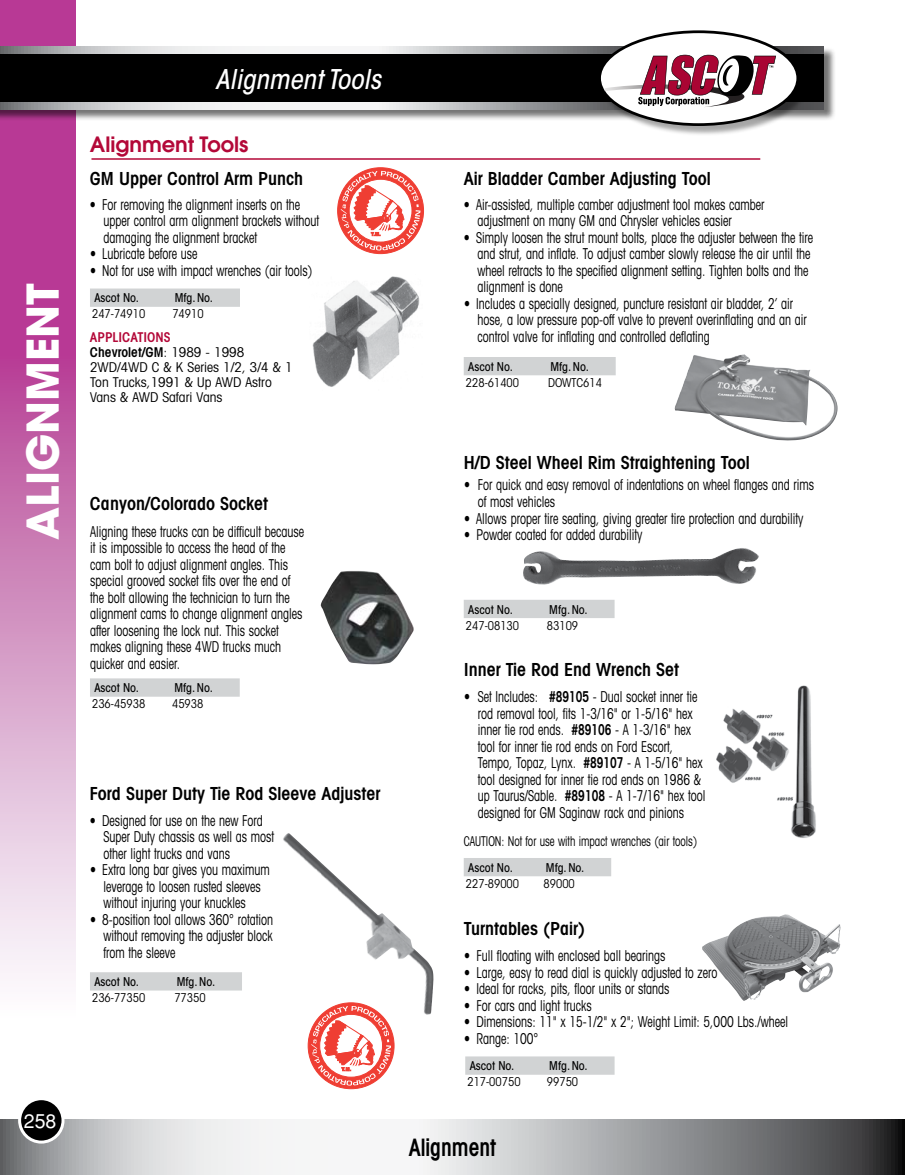
<style>
.page{position:relative;width:905px;height:1175px;background:#fff}
.page>*{position:absolute;margin:0;border:0;box-sizing:border-box;transform-origin:0 0}
.t1{font:43.5px "ITC Avant Garde MM 740 750";color:#fff}
.t2{font:27px "ITC Avant Garde MM Oblique 455 450";color:#fff}
.t3{font:600 condensed 24px "Avant Garde";color:#000;scale:.9 1}
.t4{font:600 21px "Avant Garde";color:#b30838}
.t5{font:19.5px "Helvetica";color:#fff}
.t6{font:600 condensed 18px "Avant Garde";color:#000}
.t7{font:condensed 15px/16.5px "Avant Garde";color:#000;scale:.8 1}
.t8{font:condensed 13.5px/15px "Avant Garde";color:#000}
.t9{font:condensed 13.5px "Avant Garde";color:#000;scale:.8 1}
.t10{font:12px "ITC Avant Garde MM 455 450";color:#000}
.t11{font:12px "ITC Avant Garde MM 325 450";color:#000}
.s1{font-weight:600;color:#b30838}
.s2{font-weight:600}
</style>
<div class="page">
<svg style="left:0;top:0;width:75px;height:979px;background:#cd7fb8"></svg>
<svg style="left:0;top:1119px;width:904px;height:55px"></svg>
<div style="left:0;top:47px;width:835px;height:74px;background:#000;opacity:.55"></div>
<svg style="left:0;top:46px;width:823px;height:63px"></svg>
<div style="left:0;top:54px;width:824px;height:47px;background:#000"></div>
<div style="left:20px;top:1098px;width:43px;height:44px;background:#000;border-radius:50%"></div>
<div style="left:18px;top:1097px;width:46px;height:46px;border:3px solid #fff;border-radius:50%"></div>
<div style="left:599px;top:32px;width:210px;height:105px;background:#000;opacity:.35"></div>
<div style="left:599px;top:32px;width:198px;height:93px;background:#fff;border-radius:50%"></div>
<div style="left:598px;top:30px;width:201px;height:96px;border:3px solid #000;border-radius:50%"></div>
<svg style="left:604px;top:55px;width:172px;height:52px"></svg>
<hr style="left:904px;top:1119px;width:1px;height:55px;background:#050505">
<img style="left:716px;top:685px;width:100px;height:153px">
<img style="left:523px;top:548px;width:236px;height:37px">
<img style="left:283px;top:833px;width:150px;height:182px">
<img style="left:674px;top:354px;width:163px;height:87px">
<img style="left:312px;top:276px;width:108px;height:111px">
<img style="left:320px;top:571px;width:94px;height:93px">
<hr style="left:91px;top:158px;width:669px;height:2px;background:#b30838">
<div style="left:90px;top:288px;width:150px;height:19px;background:#d1d3d4"></div>
<div style="left:464px;top:600px;width:150px;height:18px;background:#d1d3d4"></div>
<div style="left:464px;top:357px;width:151px;height:18px;background:#d1d3d4"></div>
<div style="left:465px;top:1056px;width:149px;height:18px;background:#d1d3d4"></div>
<div style="left:464px;top:858px;width:147px;height:18px;background:#d1d3d4"></div>
<div style="left:90px;top:972px;width:152px;height:18px;background:#d1d3d4"></div>
<div style="left:90px;top:678px;width:150px;height:18px;background:#d1d3d4"></div>
<div style="left:337px;top:168px;width:86px;height:86px;background:#ef3e33;border-radius:50%"></div>
<svg style="left:341px;top:171px;width:79px;height:79px"></svg>
<svg style="left:302px;top:999px;width:94px;height:97px"></svg>
<svg style="left:311px;top:1006px;width:80px;height:79px"></svg>
<img style="left:702px;top:914px;width:139px;height:86px">
<h1 class="t1" style="left:18px;top:539px;width:257px;rotate:-90deg">ALIGNMENT</h1>
<h3 class="t5" style="left:24px;top:1109px;width:34px">258</h3>
<h2 class="t2" style="left:215px;top:61px;width:167px">Alignment Tools</h2>
<h3 class="t4" style="left:90px;top:131px;width:160px">Alignment Tools</h3>
<p class="t6" style="left:90px;top:167px;width:215px">GM Upper Control Arm Punch</p>
<p class="t7" style="left:103px;top:196px;width:271px;text-indent:-14px">• For removing the alignment inserts on the upper control arm alignment brackets without damaging the alignment bracket</p>
<p class="t7" style="left:90px;top:245px;width:136px">• Lubricate before use</p>
<p class="t7" style="left:90px;top:262px;width:280px">• Not for use with impact wrenches (air tools)</p>
<p class="t10" style="left:94px;top:291px;width:46px">Ascot No.</p>
<p class="t10" style="left:175px;top:291px;width:40px">Mfg. No.</p>
<p class="t11" style="left:92px;top:307px;width:55px">247-74910</p>
<p class="t11" style="left:172px;top:307px;width:33px">74910</p>
<p class="t8" style="left:90px;top:330px;width:204px"><span class="s1">APPLICATIONS<br></span><span class="s2">Chevrolet/GM</span>: 1989 - 1998<br>2WD/4WD C &amp; K Series 1/2, 3/4 &amp; 1<br>Ton Trucks,1991 &amp; Up AWD Astro<br>Vans &amp; AWD Safari Vans</p>
<p class="t6" style="left:90px;top:492px;width:179px">Canyon/Colorado Socket</p>
<p class="t7" style="left:90px;top:523px;width:269px">Aligning these trucks can be difficult because it is impossible to access the head of the cam bolt to adjust alignment angles. This special grooved socket fits over the end of the bolt allowing the technician to turn the alignment cams to change alignment angles after loosening the lock nut. This socket makes aligning these 4WD trucks much quicker and easier.</p>
<p class="t10" style="left:94px;top:681px;width:46px">Ascot No.</p>
<p class="t10" style="left:174px;top:681px;width:40px">Mfg. No.</p>
<p class="t11" style="left:92px;top:697px;width:55px">236-45938</p>
<p class="t11" style="left:172px;top:697px;width:33px">45938</p>
<p class="t6" style="left:90px;top:782px;width:292px">Ford Super Duty Tie Rod Sleeve Adjuster</p>
<p class="t7" style="left:103px;top:811px;width:215px;text-indent:-14px">• Designed for use on the new Ford<br>Super Duty chassis as well as most other light trucks and vans</p>
<p class="t7" style="left:103px;top:861px;width:209px;text-indent:-14px">• Extra long bar gives you maximum leverage to loosen rusted sleeves without injuring your knuckles</p>
<p class="t7" style="left:104px;top:910px;width:213px;text-align:justify;text-indent:-14px">• 8-position tool allows 360° rotation without removing the adjuster block from the sleeve</p>
<p class="t10" style="left:94px;top:974px;width:46px">Ascot No.</p>
<p class="t10" style="left:177px;top:974px;width:40px">Mfg. No.</p>
<p class="t11" style="left:92px;top:990px;width:55px">236-77350</p>
<p class="t11" style="left:174px;top:990px;width:33px">77350</p>
<p class="t6" style="left:463px;top:167px;width:249px">Air Bladder Camber Adjusting Tool</p>
<p class="t7" style="left:477px;top:196px;width:360px;text-indent:-14px">• Air-assisted, multiple camber adjustment tool makes camber adjustment on many GM and Chrysler vehicles easier</p>
<p class="t7" style="left:477px;top:229px;width:421px;text-indent:-14px">• Simply loosen the strut mount bolts, place the adjuster between the tire and strut, and inflate. To adjust camber slowly release the air until the wheel retracts to the specified alignment setting. Tighten bolts and the alignment is done</p>
<p class="t7" style="left:477px;top:295px;width:413px;text-indent:-14px">• Includes a specially designed, puncture resistant air bladder, 2’ air hose, a low pressure pop-off valve to prevent overinflating and an air control valve for inflating and controlled deflating</p>
<p class="t10" style="left:468px;top:359px;width:46px">Ascot No.</p>
<p class="t10" style="left:550px;top:359px;width:40px">Mfg. No.</p>
<p class="t11" style="left:466px;top:375px;width:55px">228-61400</p>
<p class="t11" style="left:548px;top:375px;width:55px">DOWTC614</p>
<p class="t6" style="left:463px;top:451px;width:288px">H/D Steel Wheel Rim Straightening Tool</p>
<p class="t7" style="left:477px;top:476px;width:422px;text-indent:-14px">• For quick and easy removal of indentations on wheel flanges and rims of most vehicles</p>
<p class="t7" style="left:464px;top:509px;width:425px">• Allows proper tire seating, giving greater tire protection and durability</p>
<p class="t7" style="left:464px;top:526px;width:224px">• Powder coated for added durability</p>
<p class="t10" style="left:468px;top:602px;width:46px">Ascot No.</p>
<p class="t10" style="left:549px;top:602px;width:40px">Mfg. No.</p>
<p class="t11" style="left:466px;top:618px;width:55px">247-08130</p>
<p class="t11" style="left:547px;top:618px;width:33px">83109</p>
<p class="t6" style="left:463px;top:658px;width:217px">Inner Tie Rod End Wrench Set</p>
<p class="t7" style="left:478px;top:688px;width:286px;text-indent:-14px">• Set Includes: <span class="s2">#89105</span> - Dual socket inner tie rod removal tool, fits 1-3/16" or 1-5/16" hex inner tie rod ends. <span class="s2">#89106</span> - A 1-3/16" hex tool for inner tie rod ends on Ford Escort, Tempo, Topaz, Lynx. <span class="s2">#89107</span> - A 1-5/16" hex tool designed for inner tie rod ends on 1986 &amp; up Taurus/Sable. <span class="s2">#89108</span> - A 1-7/16" hex tool designed for GM Saginaw rack and pinions</p>
<p class="t9" style="left:464px;top:833px;width:293px">CAUTION: Not for use with impact wrenches (air tools)</p>
<p class="t10" style="left:468px;top:860px;width:46px">Ascot No.</p>
<p class="t10" style="left:546px;top:860px;width:40px">Mfg. No.</p>
<p class="t11" style="left:466px;top:876px;width:55px">227-89000</p>
<p class="t11" style="left:543px;top:876px;width:33px">89000</p>
<p class="t6" style="left:463px;top:917px;width:123px">Turntables (Pair)</p>
<p class="t7" style="left:464px;top:947px;width:253px">• Full floating with enclosed ball bearings</p>
<p class="t7" style="left:464px;top:963px;width:318px">• Large, easy to read dial is quickly adjusted to zero</p>
<p class="t7" style="left:464px;top:980px;width:258px">• Ideal for racks, pits, floor units or stands</p>
<p class="t7" style="left:464px;top:996px;width:161px">• For cars and light trucks</p>
<p class="t7" style="left:464px;top:1013px;width:406px">• Dimensions: 11" x 15-1/2" x 2"; Weight Limit: 5,000 Lbs./wheel</p>
<p class="t7" style="left:464px;top:1029px;width:94px">• Range: 100°</p>
<p class="t10" style="left:470px;top:1058px;width:46px">Ascot No.</p>
<p class="t10" style="left:549px;top:1058px;width:40px">Mfg. No.</p>
<p class="t11" style="left:467px;top:1074px;width:55px">217-00750</p>
<p class="t11" style="left:547px;top:1074px;width:33px">99750</p>
<h3 class="t3" style="left:408px;top:1132px;width:99px">Alignment</h3>
</div>
